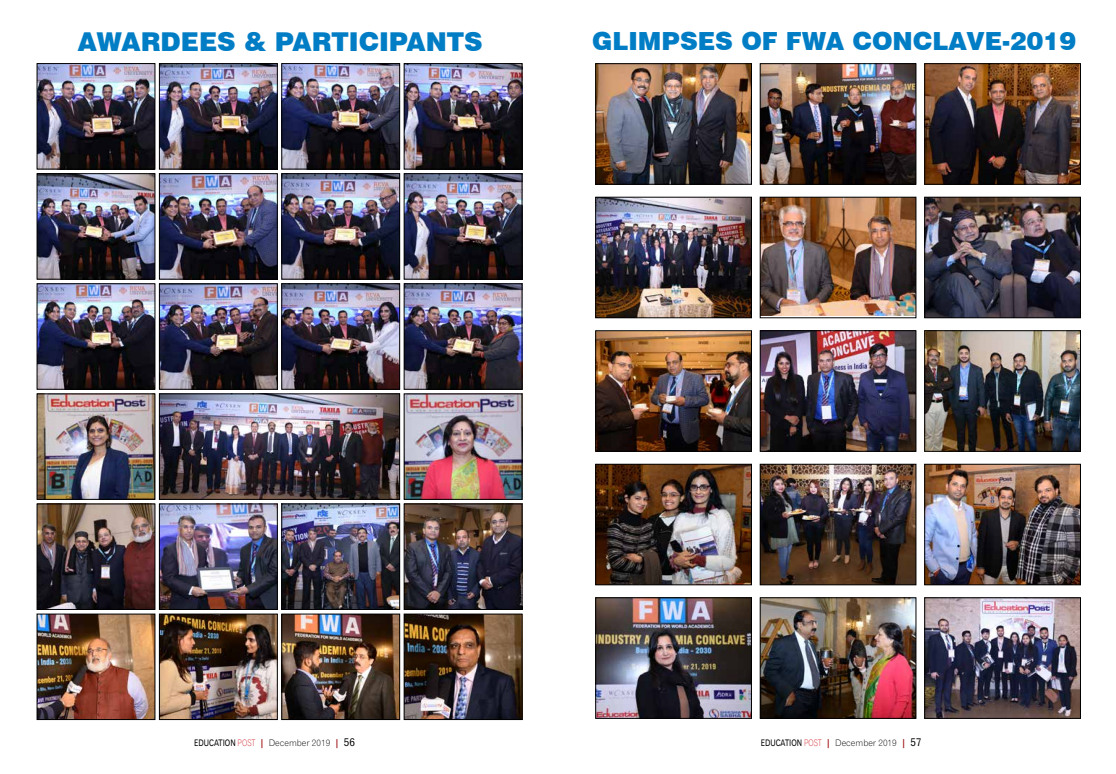
<style>
.page{position:relative;width:1116px;height:774px;background:#fff}
.page>*{position:absolute;margin:0;border:0;box-sizing:border-box;transform-origin:0 0}
.t1{font:900 26px "Swiss 721 BT";color:#007dc5}
.t2{font:900 25px "Swiss 721 BT";color:#007dc5}
.t3{font:9px "Gothic 720 BT Light B";color:#000}
.s1{font-family:"Gothic 720 BT Roman B"}
.s2{color:#d2232a}
.s3{font-family:"Gothic 720 BT Bold B";color:#9e0b0f}
.s4{font-family:"Gothic 720 BT Roman B";font-size:11px}
</style>
<div class="page">
<img style="left:39px;top:65px;width:114px;height:102px">
<div style="left:37px;top:63px;width:118px;height:106px;border:1px solid #000"></div>
<img style="left:161px;top:65px;width:115px;height:102px">
<div style="left:159px;top:63px;width:119px;height:106px;border:1px solid #000"></div>
<img style="left:284px;top:65px;width:114px;height:102px">
<div style="left:282px;top:63px;width:118px;height:106px;border:1px solid #000"></div>
<img style="left:406px;top:65px;width:114px;height:102px">
<div style="left:404px;top:63px;width:118px;height:106px;border:1px solid #000"></div>
<img style="left:39px;top:396px;width:114px;height:102px">
<div style="left:37px;top:394px;width:118px;height:106px;border:1px solid #000"></div>
<img style="left:161px;top:396px;width:237px;height:102px">
<div style="left:159px;top:394px;width:241px;height:106px;border:1px solid #000"></div>
<img style="left:406px;top:396px;width:114px;height:102px">
<div style="left:404px;top:394px;width:118px;height:106px;border:1px solid #000"></div>
<img style="left:39px;top:175px;width:114px;height:102px">
<div style="left:37px;top:173px;width:118px;height:106px;border:1px solid #000"></div>
<img style="left:161px;top:175px;width:115px;height:102px">
<div style="left:159px;top:173px;width:119px;height:106px;border:1px solid #000"></div>
<img style="left:284px;top:175px;width:114px;height:102px">
<div style="left:282px;top:173px;width:118px;height:106px;border:1px solid #000"></div>
<img style="left:406px;top:175px;width:114px;height:102px">
<div style="left:404px;top:173px;width:118px;height:106px;border:1px solid #000"></div>
<img style="left:39px;top:506px;width:114px;height:102px">
<div style="left:37px;top:504px;width:118px;height:106px;border:1px solid #000"></div>
<img style="left:161px;top:506px;width:115px;height:102px">
<div style="left:159px;top:504px;width:119px;height:106px;border:1px solid #000"></div>
<img style="left:284px;top:506px;width:114px;height:102px">
<div style="left:282px;top:504px;width:118px;height:106px;border:1px solid #000"></div>
<img style="left:406px;top:506px;width:114px;height:102px">
<div style="left:404px;top:504px;width:118px;height:106px;border:1px solid #000"></div>
<img style="left:39px;top:286px;width:114px;height:102px">
<div style="left:37px;top:284px;width:118px;height:106px;border:1px solid #000"></div>
<img style="left:161px;top:286px;width:115px;height:102px">
<div style="left:159px;top:284px;width:119px;height:106px;border:1px solid #000"></div>
<img style="left:284px;top:286px;width:114px;height:102px">
<div style="left:282px;top:284px;width:118px;height:106px;border:1px solid #000"></div>
<img style="left:406px;top:286px;width:114px;height:102px">
<div style="left:404px;top:284px;width:118px;height:106px;border:1px solid #000"></div>
<img style="left:39px;top:616px;width:114px;height:102px">
<div style="left:37px;top:614px;width:118px;height:106px;border:1px solid #000"></div>
<img style="left:161px;top:616px;width:115px;height:102px">
<div style="left:159px;top:614px;width:119px;height:106px;border:1px solid #000"></div>
<img style="left:284px;top:616px;width:114px;height:102px">
<div style="left:282px;top:614px;width:118px;height:106px;border:1px solid #000"></div>
<img style="left:406px;top:616px;width:114px;height:102px">
<div style="left:404px;top:614px;width:118px;height:106px;border:1px solid #000"></div>
<img style="left:597px;top:65px;width:153px;height:118px">
<div style="left:595px;top:63px;width:157px;height:122px;border:1px solid #000"></div>
<img style="left:762px;top:65px;width:152px;height:118px">
<div style="left:760px;top:63px;width:156px;height:122px;border:1px solid #000"></div>
<img style="left:926px;top:65px;width:153px;height:118px">
<div style="left:924px;top:63px;width:157px;height:122px;border:1px solid #000"></div>
<img style="left:597px;top:199px;width:153px;height:117px">
<div style="left:595px;top:197px;width:157px;height:121px;border:1px solid #000"></div>
<img style="left:762px;top:199px;width:152px;height:116px">
<div style="left:760px;top:197px;width:156px;height:121px;border:1px solid #000"></div>
<img style="left:926px;top:199px;width:153px;height:117px">
<div style="left:924px;top:197px;width:157px;height:121px;border:1px solid #000"></div>
<img style="left:597px;top:332px;width:153px;height:118px">
<div style="left:595px;top:330px;width:157px;height:122px;border:1px solid #000"></div>
<img style="left:762px;top:332px;width:152px;height:118px">
<div style="left:760px;top:330px;width:156px;height:122px;border:1px solid #000"></div>
<img style="left:926px;top:332px;width:153px;height:118px">
<div style="left:924px;top:330px;width:157px;height:122px;border:1px solid #000"></div>
<img style="left:597px;top:466px;width:153px;height:117px">
<div style="left:595px;top:464px;width:157px;height:121px;border:1px solid #000"></div>
<img style="left:762px;top:466px;width:152px;height:117px">
<div style="left:760px;top:464px;width:156px;height:121px;border:1px solid #000"></div>
<img style="left:926px;top:466px;width:153px;height:117px">
<div style="left:924px;top:464px;width:157px;height:121px;border:1px solid #000"></div>
<img style="left:597px;top:600px;width:153px;height:117px">
<div style="left:595px;top:598px;width:157px;height:121px;border:1px solid #000"></div>
<img style="left:762px;top:600px;width:152px;height:117px">
<div style="left:760px;top:598px;width:156px;height:121px;border:1px solid #000"></div>
<img style="left:926px;top:600px;width:153px;height:117px">
<div style="left:924px;top:598px;width:157px;height:121px;border:1px solid #000"></div>
<h1 class="t1" style="left:78px;top:26px;width:406px">AWARDEES &amp; PARTICIPANTS</h1>
<h2 class="t2" style="left:592px;top:26px;width:486px">GLIMPSES OF FWA CONCLAVE-2019</h2>
<p class="t3" style="left:194px;top:737px;width:162px"><span class="s1">EDUCATION</span> <span class="s2">POST</span> <span class="s3">|</span> December 2019 <span class="s3">|</span> <span class="s4">56</span></p>
<p class="t3" style="left:761px;top:737px;width:162px"><span class="s1">EDUCATION</span> <span class="s2">POST</span> <span class="s3">|</span> December 2019 <span class="s3">|</span> <span class="s4">57</span></p>
</div>
